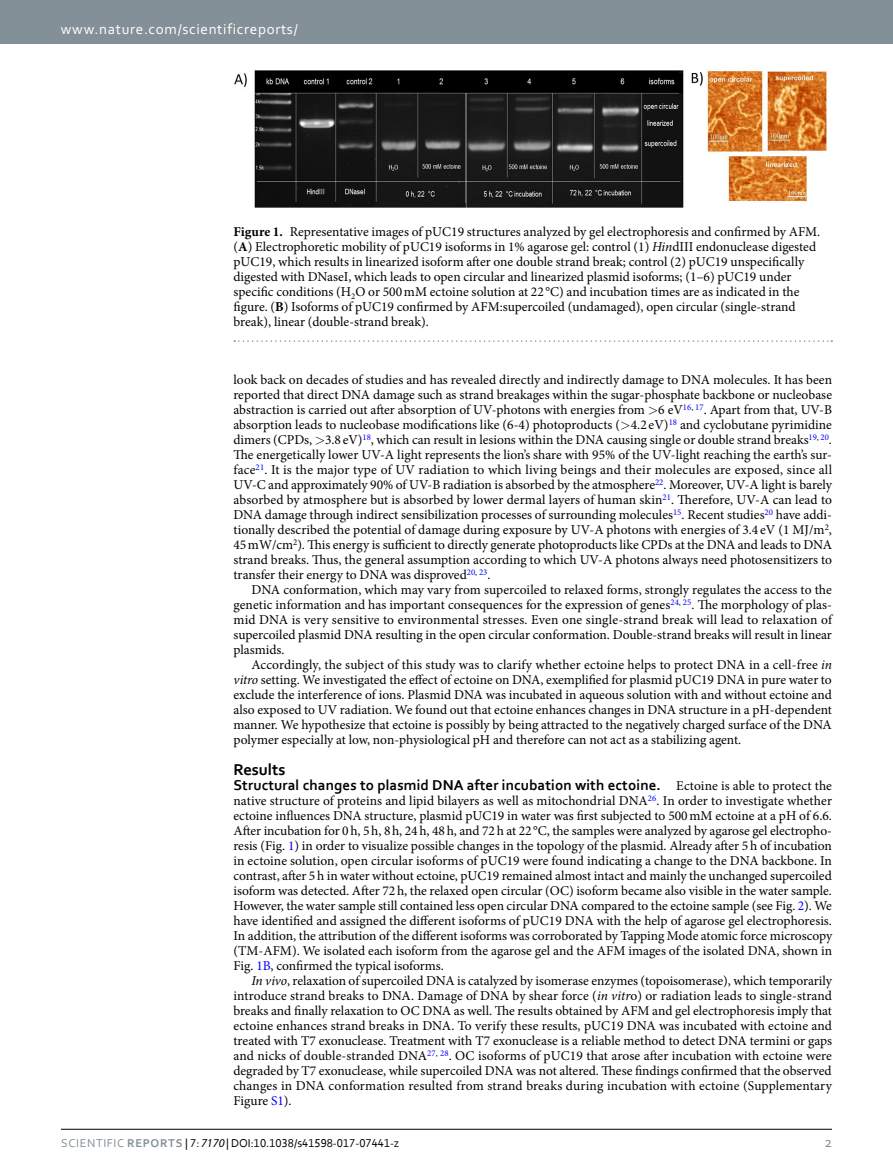
<style>
.page{position:relative;width:893px;height:1174px;background:#fff}
.page>*{position:absolute;margin:0;border:0;box-sizing:border-box;transform-origin:0 0}
.t1{font:16.5px "Corbel Bold 2";color:#000}
.t2{font:700 15px "Corbel";letter-spacing:.005em;color:#000}
.t3{font:15px "Corbel 2";letter-spacing:.045em;color:#fff}
.t4{font:15px "Corbel 2";color:#839097}
.t5{font:13.5px/15px "Minion Pro";color:#000;text-align:justify}
.t6{font:12px "Corbel";color:#000}
.s1{font-weight:700}
.s2{font-style:italic}
.s3{font-family:"Minion Pro";font-weight:400;font-size:13.5px}
.s4{color:#00f}
.s5{font-family:"Corbel 2";color:#839097}
.s6{font-family:"Corbel Bold 2";color:#839097}
.s7{font-family:"Myriad Pro";font-style:italic}
</style>
<div class="page">
<div style="left:0;top:0;width:893px;height:43px;background:#839097"></div>
<hr style="left:61px;top:1129px;width:771px;height:1px;background:#000">
<img style="left:234px;top:70px;width:593px;height:138px">
<svg style="left:234px;top:340px;width:598px;height:2px"></svg>
<p class="t3" style="left:61px;top:19px;width:238px">www.nature.com/scientificreports/</p>
<p class="t5" style="left:233px;top:224px;width:588px;text-align:left"><span class="s1">Figure 1.</span> Representative images of pUC19 structures analyzed by gel electrophoresis and confirmed by AFM. (<span class="s1">A</span>) Electrophoretic mobility of pUC19 isoforms in 1% agarose gel: control (1) <span class="s2">Hin</span>dIII endonuclease digested pUC19, which results in linearized isoform after one double strand break; control (2) pUC19 unspecifically digested with DNaseI, which leads to open circular and linearized plasmid isoforms; (1–6) pUC19 under specific conditions (H<sub>2</sub>O or 500mM ectoine solution at 22 °C) and incubation times are as indicated in the figure. (<span class="s1">B</span>) Isoforms of pUC19 confirmed by AFM:supercoiled (undamaged), open circular (single-strand break), linear (double-strand break).</p>
<p class="t5" style="left:233px;top:372px;width:600px">look back on decades of studies and has revealed directly and indirectly damage to DNA molecules. It has been reported that direct DNA damage such as strand breakages within the sugar-phosphate backbone or nucleobase abstraction is carried out after absorption of UV-photons with energies from 6 eV<sup>16</sup><sup>,</sup> <sup>17</sup>. Apart from that, UV-B absorption leads to nucleobase modifications like (6-4) photoproducts ( 4.2 eV)<sup>18</sup> and cyclobutane pyrimidine dimers (CPDs, 3.8 eV)<sup>18</sup>, which can result in lesions within the DNA causing single or double strand breaks<sup>19</sup><sup>,</sup> <sup>20</sup>.<br>The energetically lower UV-A light represents the lion’s share with 95% of the UV-light reaching the earth’s sur&shy;face<sup>21</sup>. It is the major type of UV radiation to which living beings and their molecules are exposed, since all UV-C and approximately 90% of UV-B radiation is absorbed by the atmosphere<sup>22</sup>. Moreover, UV-A light is barely absorbed by atmosphere but is absorbed by lower dermal layers of human skin<sup>21</sup>. Therefore, UV-A can lead to DNA damage through indirect sensibilization processes of surrounding molecules<sup>15</sup>. Recent studies<sup>20</sup> have addi&shy;tionally described the potential of damage during exposure by UV-A photons with energies of 3.4 eV (1 MJ/m<sup>2</sup>, 45mW/cm<sup>2</sup>). This energy is sufficient to directly generate photoproducts like CPDs at the DNA and leads to DNA strand breaks. Thus, the general assumption according to which UV-A photons always need photosensitizers to transfer their energy to DNA was disproved<sup>20</sup><sup>,</sup> <sup>23</sup>.</p>
<p class="t5" style="left:233px;top:582px;width:600px;text-indent:18px">DNA conformation, which may vary from supercoiled to relaxed forms, strongly regulates the access to the genetic information and has important consequences for the expression of genes<sup>24</sup><sup>,</sup> <sup>25</sup>. The morphology of plas&shy;mid DNA is very sensitive to environmental stresses. Even one single-strand break will lead to relaxation of supercoiled plasmid DNA resulting in the open circular conformation. Double-strand breaks will result in linear plasmids.</p>
<p class="t5" style="left:233px;top:657px;width:600px;text-indent:18px">Accordingly, the subject of this study was to clarify whether ectoine helps to protect DNA in a cell-free <span class="s2">in vitro</span> setting. We investigated the effect of ectoine on DNA, exemplified for plasmid pUC19 DNA in pure water to exclude the interference of ions. Plasmid DNA was incubated in aqueous solution with and without ectoine and also exposed to UV radiation. We found out that ectoine enhances changes in DNA structure in a pH-dependent manner. We hypothesize that ectoine is possibly by being attracted to the negatively charged surface of the DNA polymer especially at low, non-physiological pH and therefore can not act as a stabilizing agent.</p>
<p class="t1" style="left:233px;top:759px;width:53px">Results</p>
<p class="t2" style="left:233px;top:776px;width:600px">Structural changes to plasmid DNA after incubation with ectoine. <span class="s3">Ectoine is able to protect the</span></p>
<p class="t5" style="left:233px;top:793px;width:600px">native structure of proteins and lipid bilayers as well as mitochondrial DNA<sup>26</sup>. In order to investigate whether ectoine influences DNA structure, plasmid pUC19 in water was first subjected to 500mM ectoine at a pH of 6.6.<br>After incubation for 0h, 5h, 8h, 24h, 48h, and 72h at 22°C, the samples were analyzed by agarose gel electropho&shy;resis (Fig. <span class="s4">1</span>) in order to visualize possible changes in the topology of the plasmid. Already after 5h of incubation in ectoine solution, open circular isoforms of pUC19 were found indicating a change to the DNA backbone. In contrast, after 5h in water without ectoine, pUC19 remained almost intact and mainly the unchanged supercoiled isoform was detected. After 72h, the relaxed open circular (OC) isoform became also visible in the water sample.<br>However, the water sample still contained less open circular DNA compared to the ectoine sample (see Fig. <span class="s4">2</span>). We have identified and assigned the different isoforms of pUC19 DNA with the help of agarose gel electrophoresis.<br>In addition, the attribution of the different isoforms was corroborated by Tapping Mode atomic force microscopy (TM-AFM). We isolated each isoform from the agarose gel and the AFM images of the isolated DNA, shown in Fig. <span class="s4">1B</span>, confirmed the typical isoforms.</p>
<p class="t5" style="left:233px;top:973px;width:600px;text-indent:18px"><span class="s2">In vivo</span>, relaxation of supercoiled DNA is catalyzed by isomerase enzymes (topoisomerase), which temporarily introduce strand breaks to DNA. Damage of DNA by shear force (<span class="s2">in vitr</span>o) or radiation leads to single-strand breaks and finally relaxation to OC DNA as well. The results obtained by AFM and gel electrophoresis imply that ectoine enhances strand breaks in DNA. To verify these results, pUC19 DNA was incubated with ectoine and treated with T7 exonuclease. Treatment with T7 exonuclease is a reliable method to detect DNA termini or gaps and nicks of double-stranded DNA<sup>27</sup><sup>,</sup> <sup>28</sup>. OC isoforms of pUC19 that arose after incubation with ectoine were degraded by T7 exonuclease, while supercoiled DNA was not altered. These findings confirmed that the observed changes in DNA conformation resulted from strand breaks during incubation with ectoine (Supplementary Figure <span class="s4">S1</span>).</p>
<p class="t6" style="left:61px;top:1135px;width:339px"><span class="s5">Scientific</span> <span class="s6">REPOrtS</span> | 7: <span class="s7">7170</span> | DOI:10.1038/s41598-017-07441-z</p>
<p class="t4" style="left:824px;top:1132px;width:9px">2</p>
</div>
